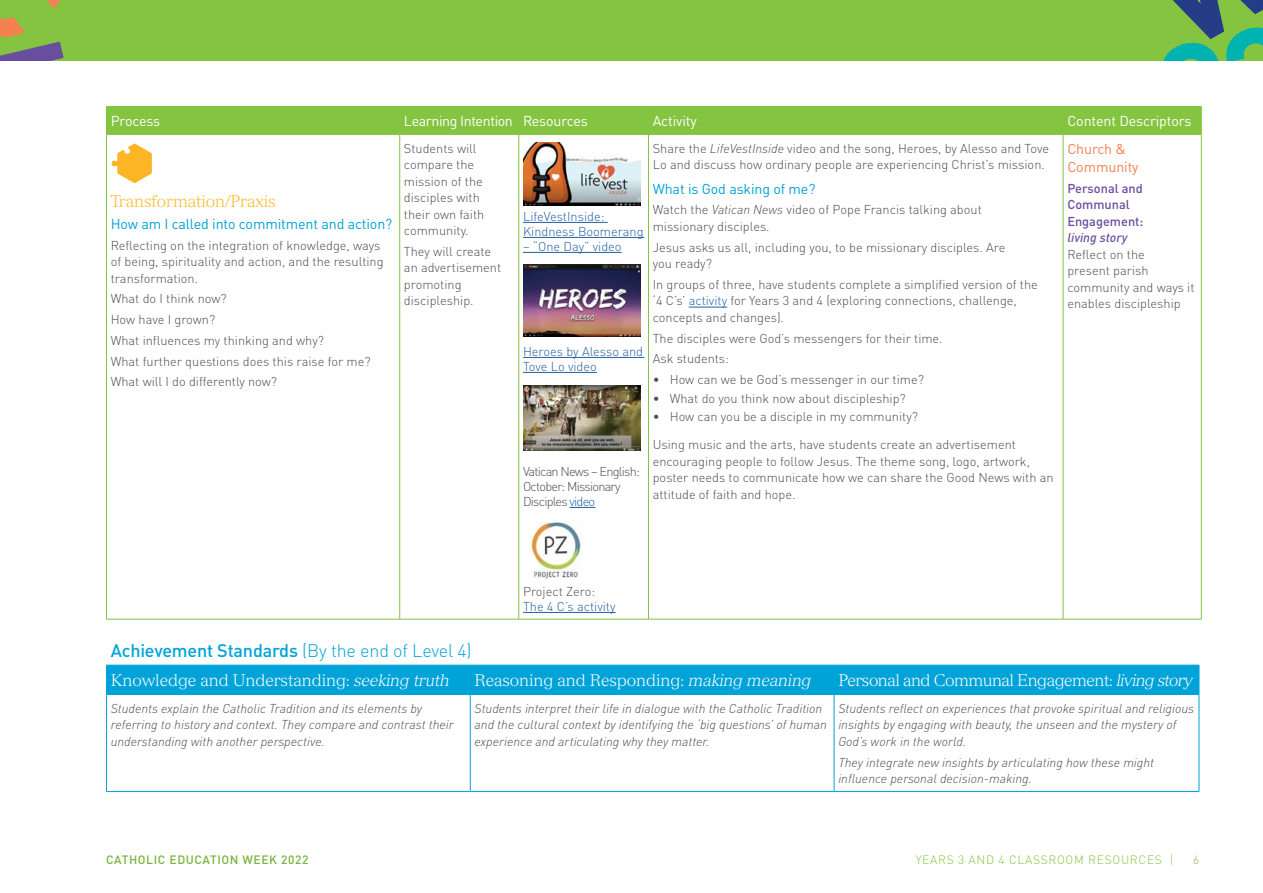
<style>
.page{position:relative;width:1263px;height:893px;background:#fff}
.page>*{position:absolute;margin:0;border:0;box-sizing:border-box;transform-origin:0 0}
.Heading_2{font:500 18px "DINOT";letter-spacing:-.01em;color:#00a3d8}
.Heading_3{font:300 16.5px "Versailles";letter-spacing:-.01em;color:#fff}
.Heading_3-2{font:300 16.5px "Versailles";letter-spacing:-.035em;color:#fff}
.Heading_3-3{font:300 16.5px "Versailles";letter-spacing:-.01em;color:#fdb924}
.Heading_4{font:14.25px "DINOT";letter-spacing:-.01em;color:#00a3d8}
.Heading_4-2{font:14.25px "DINOT";letter-spacing:-.01em;color:#fff}
.Heading_4-3{font:14.25px "DINOT";letter-spacing:-.03em;color:#fff}
.Heading_4-4{font:14.25px/18px "DINOT";letter-spacing:-.01em;color:#f58051}
.Table_text{font:300 12.75px/16.5px "DINOT";color:#4d4d4f}
.Table_text-2{font:italic 300 12.75px/16.5px "DINOT";color:#4d4d4f}
.Table_text-3{font:300 12.75px/15px "DINOT";color:#215e9e}
.Table_text-4{font:300 12.75px/15px "DINOT";letter-spacing:-.06em;color:#4d4d4f}
.t1{font:300 12px "DINOT";letter-spacing:.06em;color:#85c441}
.t2{font:500 12px "DINOT";letter-spacing:.05em;color:#78b33a}
.s1{color:#215e9e}
.s2{font-style:italic}
.s3{font-weight:500;color:#694d9f}
.s4{font-weight:500;font-style:italic;color:#694d9f}
.s5{color:#4d4d4f}
.s6{font-weight:300}
</style>
<div class="page">
<div style="left:0;top:0;width:1263px;height:60px;background:#85c441"></div>
<svg style="left:0;top:0;width:64px;height:60px"></svg>
<svg style="left:1163px;top:0;width:100px;height:60px"></svg>
<div style="left:106px;top:106px;width:1096px;height:28px;background:#85c441"></div>
<hr style="left:106px;top:134px;width:294px;height:1px;background:#85c441">
<hr style="left:400px;top:134px;width:119px;height:1px;background:#85c441">
<hr style="left:519px;top:134px;width:129px;height:1px;background:#85c441">
<hr style="left:648px;top:134px;width:415px;height:1px;background:#85c441">
<hr style="left:1063px;top:134px;width:138px;height:1px;background:#85c441">
<hr style="left:106px;top:135px;width:1px;height:484px;background:#85c441">
<hr style="left:399px;top:135px;width:1px;height:484px;background:#85c441">
<hr style="left:518px;top:135px;width:1px;height:484px;background:#85c441">
<hr style="left:648px;top:135px;width:1px;height:484px;background:#85c441">
<hr style="left:1063px;top:135px;width:1px;height:484px;background:#85c441">
<hr style="left:1201px;top:135px;width:1px;height:484px;background:#85c441">
<hr style="left:106px;top:619px;width:294px;height:1px;background:#85c441">
<hr style="left:400px;top:619px;width:119px;height:1px;background:#85c441">
<hr style="left:519px;top:619px;width:129px;height:1px;background:#85c441">
<hr style="left:648px;top:619px;width:415px;height:1px;background:#85c441">
<hr style="left:1063px;top:619px;width:138px;height:1px;background:#85c441">
<svg style="left:112px;top:143px;width:40px;height:40px"></svg>
<hr style="left:523px;top:222px;width:85px;height:1px;background:#215e9e">
<hr style="left:523px;top:237px;width:121px;height:1px;background:#215e9e">
<hr style="left:523px;top:252px;width:99px;height:1px;background:#215e9e">
<hr style="left:523px;top:357px;width:121px;height:1px;background:#215e9e">
<hr style="left:523px;top:372px;width:74px;height:1px;background:#215e9e">
<svg style="left:569px;top:507px;width:26px;height:1px"></svg>
<hr style="left:523px;top:612px;width:92px;height:1px;background:#215e9e">
<img style="left:523px;top:143px;width:117px;height:63px">
<img style="left:523px;top:265px;width:117px;height:72px">
<img style="left:523px;top:385px;width:117px;height:66px">
<img style="left:530px;top:522px;width:51px;height:57px">
<hr style="left:689px;top:307px;width:38px;height:1px;background:#215e9e">
<div style="left:106px;top:665px;width:1094px;height:29px;background:#00a3d8"></div>
<hr style="left:106px;top:694px;width:364px;height:1px;background:#00a3d8">
<hr style="left:106px;top:695px;width:1px;height:96px;background:#00a3d8">
<hr style="left:470px;top:694px;width:364px;height:1px;background:#00a3d8">
<hr style="left:470px;top:695px;width:1px;height:96px;background:#00a3d8">
<hr style="left:834px;top:694px;width:365px;height:1px;background:#00a3d8">
<hr style="left:834px;top:695px;width:1px;height:96px;background:#00a3d8">
<hr style="left:1199px;top:695px;width:1px;height:96px;background:#00a3d8">
<hr style="left:106px;top:791px;width:364px;height:1px;background:#00a3d8">
<hr style="left:470px;top:791px;width:364px;height:1px;background:#00a3d8">
<hr style="left:834px;top:791px;width:365px;height:1px;background:#00a3d8">
<p class="Heading_4-2" style="left:111px;top:112px;width:51px">Process</p>
<p class="Heading_4-3" style="left:404px;top:112px;width:110px">Learning Intention</p>
<p class="Heading_4-2" style="left:523px;top:112px;width:66px">Resources</p>
<p class="Heading_4-2" style="left:653px;top:112px;width:46px">Activity</p>
<p class="Heading_4-2" style="left:1067px;top:112px;width:126px">Content Descriptors</p>
<p class="Heading_3-3" style="left:111px;top:191px;width:167px">Transformation/Praxis</p>
<p class="Heading_4" style="left:111px;top:215px;width:283px">How am I called into commitment and action?</p>
<p class="Table_text" style="left:111px;top:237px;width:274px">Reflecting on the integration of knowledge, ways of being, spirituality and action, and the resulting transformation.</p>
<p class="Table_text" style="left:111px;top:290px;width:118px">What do I think now?</p>
<p class="Table_text" style="left:111px;top:311px;width:106px">How have I grown?</p>
<p class="Table_text" style="left:111px;top:332px;width:215px">What influences my thinking and why?</p>
<p class="Table_text" style="left:111px;top:353px;width:261px">What further questions does this raise for me?</p>
<p class="Table_text" style="left:111px;top:373px;width:168px">What will I do differently now?</p>
<p class="Table_text" style="left:404px;top:140px;width:82px">Students will compare the mission of the disciples with their own faith community.</p>
<p class="Table_text" style="left:404px;top:243px;width:99px">They will create an advertisement promoting discipleship.</p>
<p class="Table_text-3" style="left:523px;top:208px;width:122px">LifeVestInside:<br>Kindness Boomerang</p>
<p class="Table_text-3" style="left:523px;top:238px;width:100px">– “One Day” video</p>
<p class="Table_text-3" style="left:523px;top:343px;width:122px">Heroes by Alesso and<br>Tove Lo video</p>
<p class="Table_text-4" style="left:523px;top:463px;width:118px">Vatican News – English:<br>October: Missionary<br>Disciples <span class="s1">video</span></p>
<p class="Table_text" style="left:653px;top:140px;width:398px">Share the <span class="s2">LifeVestInside</span> video and the song, Heroes, by Alesso and Tove<br>Lo and discuss how ordinary people are experiencing Christ’s mission.</p>
<p class="Heading_4" style="left:653px;top:179px;width:164px">What is God asking of me?</p>
<p class="Table_text" style="left:653px;top:201px;width:331px">Watch the <span class="s2">Vatican News</span> video of Pope Francis talking about missionary disciples.</p>
<p class="Table_text" style="left:653px;top:239px;width:354px">Jesus asks us all, including you, to be missionary disciples. Are you ready?</p>
<p class="Table_text" style="left:653px;top:276px;width:386px">In groups of three, have students complete a simplified version of the ‘4 C’s’ <span class="s1">activity</span> for Years 3 and 4 (exploring connections, challenge, concepts and changes).</p>
<p class="Table_text" style="left:653px;top:330px;width:291px">The disciples were God’s messengers for their time.</p>
<p class="Table_text" style="left:653px;top:350px;width:78px">Ask students:</p>
<p class="Table_text" style="left:653px;top:371px;width:273px">• How can we be God’s messenger in our time?</p>
<p class="Table_text" style="left:653px;top:390px;width:255px">• What do you think now about discipleship?</p>
<p class="Table_text" style="left:653px;top:408px;width:267px">• How can you be a disciple in my community?</p>
<p class="Table_text" style="left:653px;top:436px;width:402px">Using music and the arts, have students create an advertisement encouraging people to follow Jesus. The theme song, logo, artwork, poster needs to communicate how we can share the Good News with an attitude of faith and hope.</p>
<p class="Heading_4-4" style="left:1067px;top:139px;width:73px">Church &amp;<br>Community</p>
<p class="Table_text" style="left:1067px;top:180px;width:129px"><span class="s3">Personal and<br>Communal<br>Engagement:<br></span><span class="s4">living story<br></span>Reflect on the<br>present parish community and ways it enables discipleship</p>
<p class="Table_text-3" style="left:523px;top:583px;width:94px"><span class="s5">Project Zero:<br></span>The 4 C’s activity</p>
<p class="Heading_2" style="left:111px;top:639px;width:362px">Achievement Standards <span class="s6">(By the end of Level 4)</span></p>
<p class="Heading_3" style="left:111px;top:670px;width:340px">Knowledge and Understanding: <span class="s2">seeking truth</span></p>
<p class="Heading_3" style="left:474px;top:670px;width:338px">Reasoning and Responding: <span class="s2">making meaning</span></p>
<p class="Heading_3-2" style="left:838px;top:670px;width:356px">Personal and Communal Engagement: <span class="s2">living story</span></p>
<p class="Table_text-2" style="left:111px;top:700px;width:345px">Students explain the Catholic Tradition and its elements by referring to history and context. They compare and contrast their understanding with another perspective.</p>
<p class="Table_text-2" style="left:474px;top:700px;width:354px">Students interpret their life in dialogue with the Catholic Tradition and the cultural context by identifying the ‘big questions’ of human experience and articulating why they matter.</p>
<p class="Table_text-2" style="left:838px;top:700px;width:357px">Students reflect on experiences that provoke spiritual and religious insights by engaging with beauty, the unseen and the mystery of<br>God’s work in the world.</p>
<p class="Table_text-2" style="left:838px;top:754px;width:317px">They integrate new insights by articulating how these might influence personal decision-making.</p>
<p class="t2" style="left:106px;top:852px;width:204px">CATHOLIC EDUCATION WEEK 2022</p>
<p class="t1" style="left:916px;top:852px;width:260px">YEARS 3 AND 4 CLASSROOM RESOURCES |</p>
<p class="t1" style="left:1193px;top:852px;width:8px">6</p>
</div>
